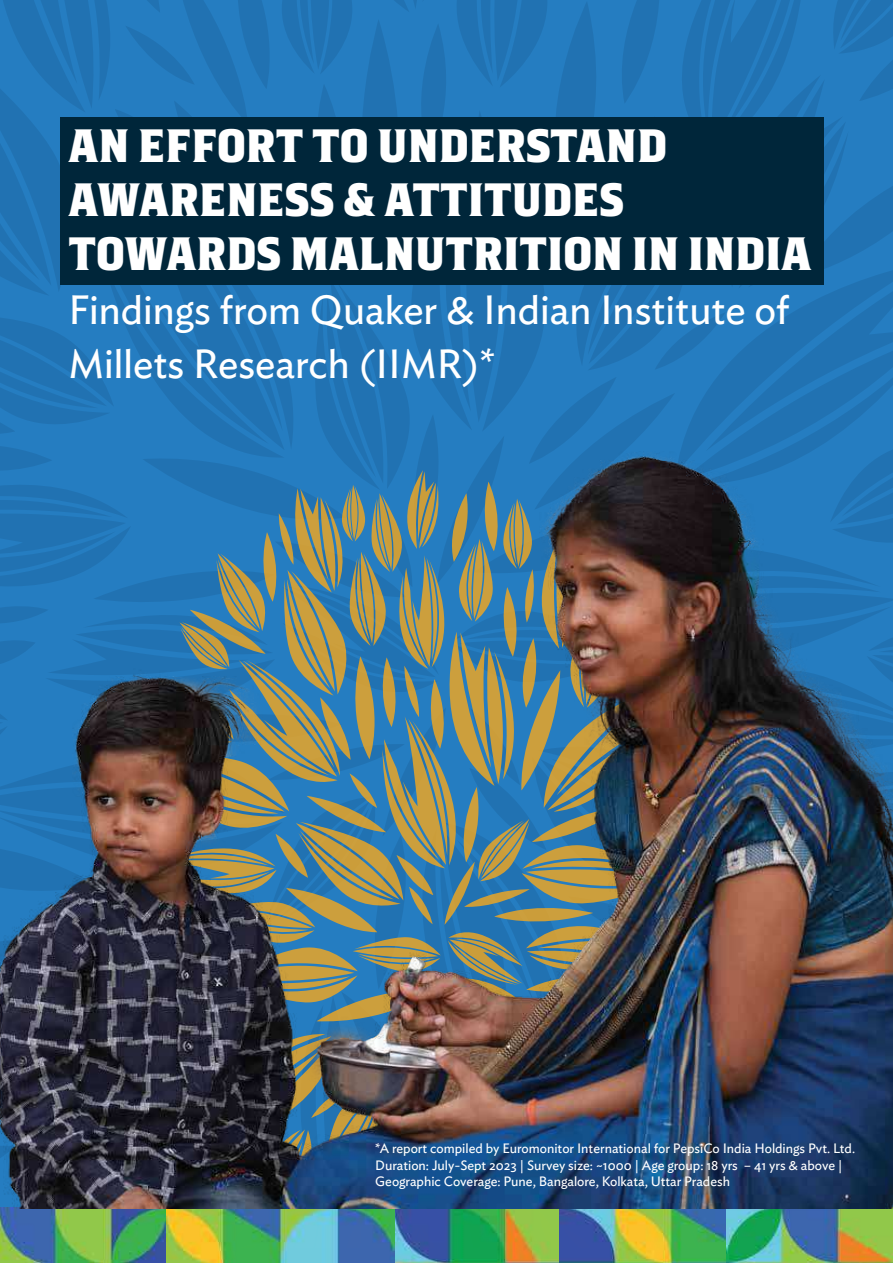
<style>
.page{position:relative;width:893px;height:1263px;background:#fff}
.page>*{position:absolute;margin:0;border:0;box-sizing:border-box;transform-origin:0 0}
.t1{font:43.5px/54px "Quaker";color:#fff}
.t2{font:40.5px/54px "Ideal Sans";color:#fff}
.t3{font:13.5px/16.5px "Ideal Sans";color:#fff}
</style>
<div class="page">
<svg style="left:0;top:0;width:893px;height:450px;background:#2377b9"></svg>
<div style="left:60px;top:117px;width:764px;height:167px;background:#00263a"></div>
<img style="left:0;top:450px;width:893px;height:813px">
<h1 class="t1" style="left:69px;top:122px;width:744px">AN EFFORT TO UNDERSTAND<br>AWARENESS &amp; ATTITUDES<br>TOWARDS MALNUTRITION IN INDIA</h1>
<h2 class="t2" style="left:69px;top:286px;width:722px">Findings from Quaker &amp; Indian Institute of<br>Millets Research (IIMR)*</h2>
<p class="t3" style="left:375px;top:1141px;width:481px">*A report compiled by Euromonitor International for PepsiCo India Holdings Pvt. Ltd.<br>Duration: July-Sept 2023 | Survey size: ~1000 | Age group: 18 yrs – 41 yrs &amp; above |<br>Geographic Coverage: Pune, Bangalore, Kolkata, Uttar Pradesh</p>
</div>
